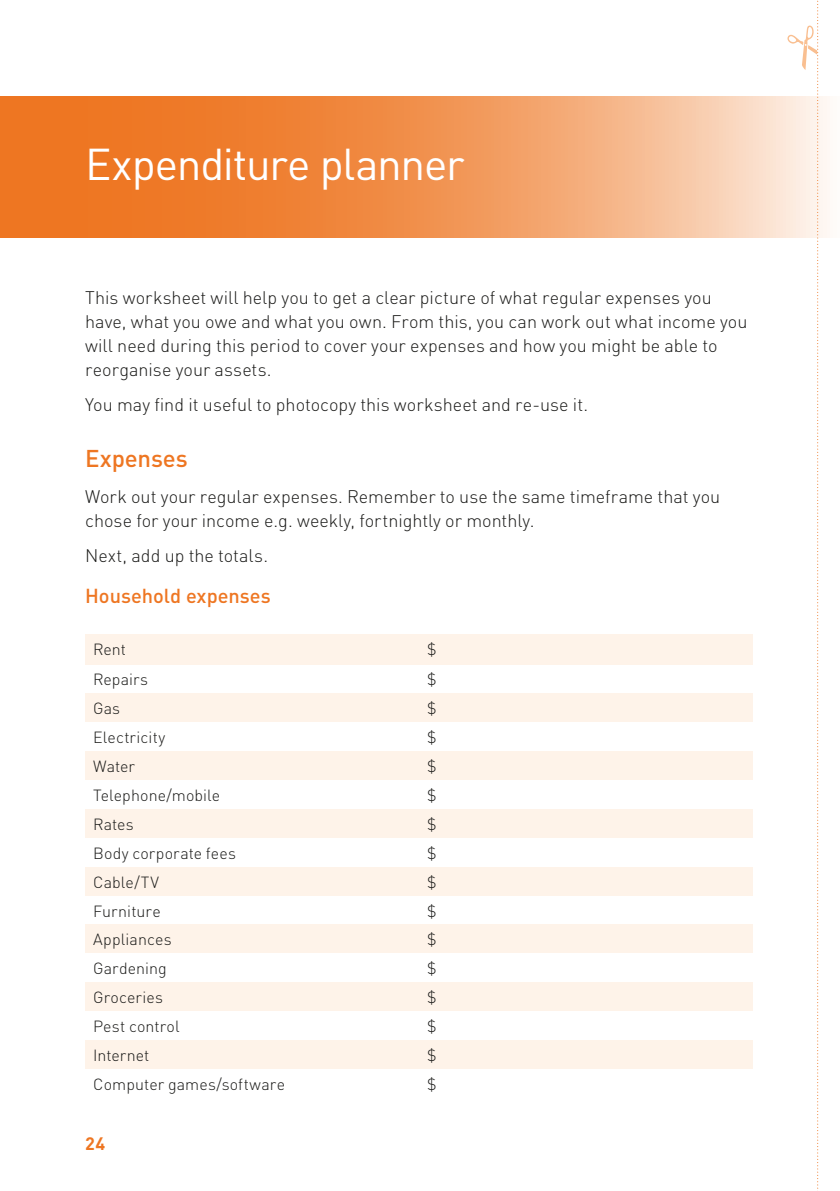
<style>
.page{position:relative;width:840px;height:1191px;background:#fff}
.page>*{position:absolute;margin:0;border:0;box-sizing:border-box;transform-origin:0 0}
.t1{font:44px "DIN";letter-spacing:-.03em;color:#fff}
.t2{font:500 24px "DIN";letter-spacing:-.005em;color:#ee7622}
.t3{font:500 20px "DIN";color:#ee7622}
.t4{font:300 18px/24px "DIN";color:#1a1a18}
.t5{font:700 17.8px "DIN";color:#ee7622}
.t6{font:300 16px "DIN";letter-spacing:.005em;color:#1a1a18}
</style>
<div class="page">
<div style="left:419px;top:1040px;width:333px;height:29px;background:#fef3e9"></div>
<div style="left:85px;top:1040px;width:334px;height:29px;background:#fef3e9"></div>
<div style="left:419px;top:982px;width:333px;height:29px;background:#fef3e9"></div>
<div style="left:85px;top:982px;width:334px;height:29px;background:#fef3e9"></div>
<div style="left:419px;top:924px;width:333px;height:29px;background:#fef3e9"></div>
<div style="left:85px;top:924px;width:334px;height:29px;background:#fef3e9"></div>
<div style="left:419px;top:866px;width:333px;height:29px;background:#fef3e9"></div>
<div style="left:85px;top:866px;width:334px;height:29px;background:#fef3e9"></div>
<div style="left:419px;top:809px;width:333px;height:29px;background:#fef3e9"></div>
<div style="left:85px;top:809px;width:334px;height:29px;background:#fef3e9"></div>
<div style="left:419px;top:751px;width:333px;height:29px;background:#fef3e9"></div>
<div style="left:85px;top:751px;width:334px;height:29px;background:#fef3e9"></div>
<div style="left:419px;top:693px;width:333px;height:29px;background:#fef3e9"></div>
<div style="left:85px;top:693px;width:334px;height:29px;background:#fef3e9"></div>
<div style="left:419px;top:634px;width:333px;height:30px;background:#fef3e9"></div>
<div style="left:85px;top:634px;width:334px;height:30px;background:#fef3e9"></div>
<svg style="left:0;top:96px;width:830px;height:142px;background:#f2995b"></svg>
<svg style="left:787px;top:25px;width:30px;height:213px"></svg>
<p class="t1" style="left:85px;top:137px;width:381px">Expenditure planner</p>
<p class="t4" style="left:85px;top:285px;width:663px">This worksheet will help you to get a clear picture of what regular expenses you have, what you owe and what you own. From this, you can work out what income you will need during this period to cover your expenses and how you might be able to reorganise your assets.</p>
<p class="t4" style="left:85px;top:392px;width:504px">You may fnd it useful to photocopy this worksheet and re-use it.</p>
<h4 class="t2" style="left:85px;top:443px;width:104px">Expenses</h4>
<p class="t4" style="left:85px;top:484px;width:636px">Work out your regular expenses. Remember to use the same timeframe that you chose for your income e.g. weekly, fortnightly or monthly.</p>
<p class="t4" style="left:85px;top:543px;width:184px">Next, add up the totals.</p>
<p class="t3" style="left:85px;top:583px;width:187px">Household expenses</p>
<p class="t6" style="left:93px;top:639px;width:34px">Rent</p>
<p class="t6" style="left:427px;top:639px;width:11px">$</p>
<p class="t6" style="left:93px;top:670px;width:56px">Repairs</p>
<p class="t6" style="left:427px;top:670px;width:11px">$</p>
<p class="t6" style="left:93px;top:698px;width:29px">Gas</p>
<p class="t6" style="left:427px;top:698px;width:11px">$</p>
<p class="t6" style="left:93px;top:727px;width:74px">Electricity</p>
<p class="t6" style="left:427px;top:727px;width:11px">$</p>
<p class="t6" style="left:93px;top:756px;width:43px">Water</p>
<p class="t6" style="left:427px;top:756px;width:11px">$</p>
<p class="t6" style="left:93px;top:785px;width:128px">Telephone/mobile</p>
<p class="t6" style="left:427px;top:785px;width:11px">$</p>
<p class="t6" style="left:93px;top:814px;width:42px">Rates</p>
<p class="t6" style="left:427px;top:814px;width:11px">$</p>
<p class="t6" style="left:93px;top:843px;width:144px">Body corporate fees</p>
<p class="t6" style="left:427px;top:843px;width:11px">$</p>
<p class="t6" style="left:93px;top:872px;width:67px">Cable/TV</p>
<p class="t6" style="left:427px;top:872px;width:11px">$</p>
<p class="t6" style="left:93px;top:901px;width:69px">Furniture</p>
<p class="t6" style="left:427px;top:901px;width:11px">$</p>
<p class="t6" style="left:93px;top:929px;width:80px">Appliances</p>
<p class="t6" style="left:427px;top:929px;width:11px">$</p>
<p class="t6" style="left:93px;top:958px;width:75px">Gardening</p>
<p class="t6" style="left:427px;top:958px;width:11px">$</p>
<p class="t6" style="left:93px;top:987px;width:71px">Groceries</p>
<p class="t6" style="left:427px;top:987px;width:11px">$</p>
<p class="t6" style="left:93px;top:1016px;width:88px">Pest control</p>
<p class="t6" style="left:427px;top:1016px;width:11px">$</p>
<p class="t6" style="left:93px;top:1045px;width:58px">Internet</p>
<p class="t6" style="left:427px;top:1045px;width:11px">$</p>
<p class="t6" style="left:93px;top:1074px;width:193px">Computer games/software</p>
<p class="t6" style="left:427px;top:1074px;width:11px">$</p>
<p class="t5" style="left:85px;top:1132px;width:22px">24</p>
</div>
